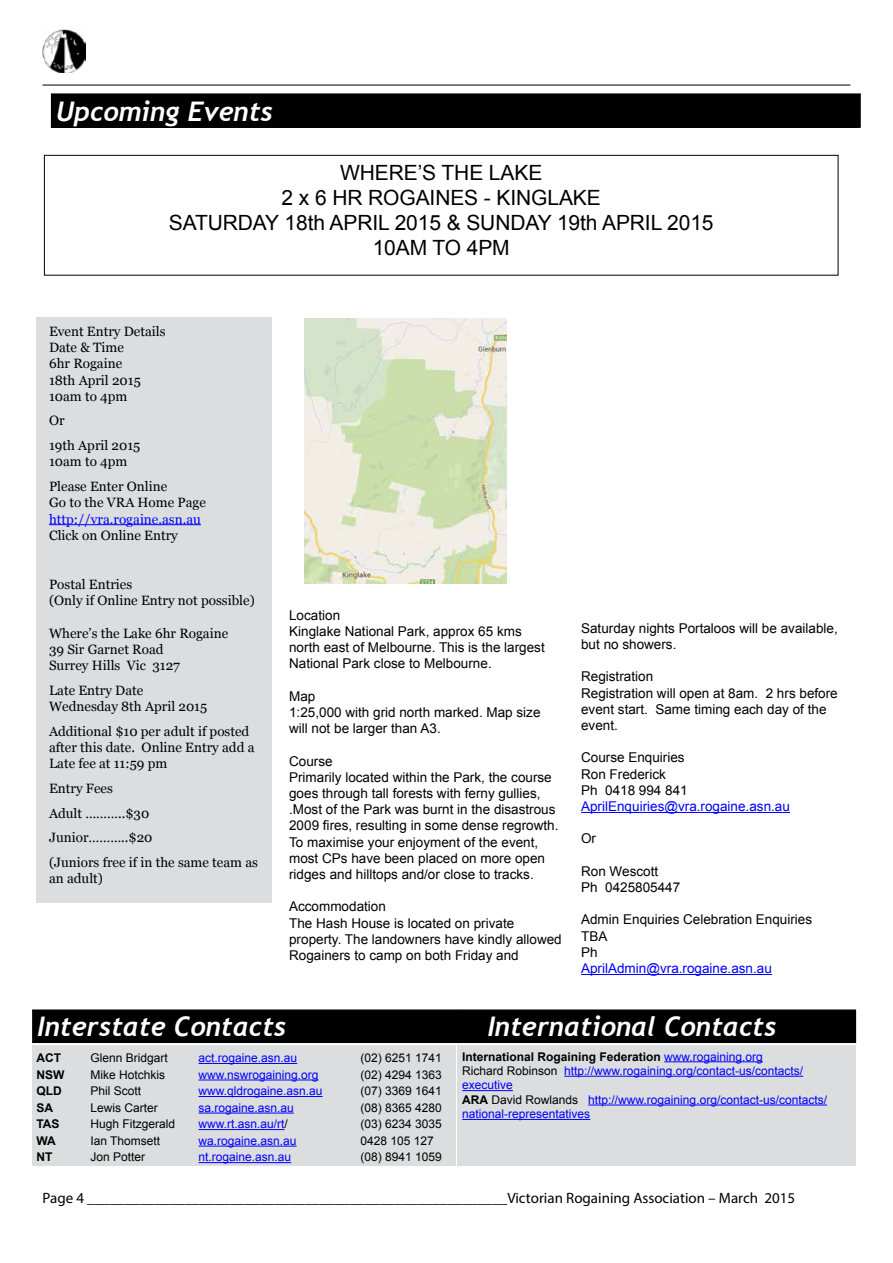
<style>
.page{position:relative;width:893px;height:1263px;background:#fff}
.page>*{position:absolute;margin:0;border:0;box-sizing:border-box;transform-origin:0 0}
.t1{font:italic 700 27px "Trebuchet";color:#fff}
.t2{font:21px/25.2px "Arial";letter-spacing:-.005em;color:#000;text-align:center}
.t3{font:15px "Myriad Pro";color:#000}
.t4{font:13.5px/16.2px "Arial";color:#000}
.t5{font:13.5px/16.2px "Georgia";color:#000}
.t6{font:13.5px "Arial";color:#00f}
.t7{font:13.5px "Georgia";color:#00f}
.t8{font:12px/14.4px "Arial";color:#00f}
.t9{font:12px "Arial";color:#000}
.t10{font:700 12px "Arial";color:#000}
.s1{color:#000}
.s2{font-weight:700;color:#000}
</style>
<div class="page">
<hr style="left:43px;top:85px;width:807px;height:1px;background:#000">
<img style="left:43px;top:30px;width:42px;height:42px">
<div style="left:51px;top:94px;width:809px;height:33px;background:#000"></div>
<div style="left:51px;top:94px;width:810px;height:34px;border:1px solid #000"></div>
<div style="left:32px;top:1045px;width:424px;height:120px;background:#dcddde"></div>
<hr style="left:198px;top:1063px;width:99px;height:1px;background:#00f">
<hr style="left:198px;top:1079px;width:121px;height:1px;background:#00f">
<hr style="left:198px;top:1096px;width:125px;height:1px;background:#00f">
<hr style="left:198px;top:1112px;width:96px;height:1px;background:#00f">
<hr style="left:198px;top:1129px;width:87px;height:1px;background:#00f">
<hr style="left:198px;top:1146px;width:99px;height:1px;background:#00f">
<hr style="left:198px;top:1162px;width:93px;height:1px;background:#00f">
<div style="left:33px;top:1010px;width:425px;height:32px;background:#000"></div>
<div style="left:32px;top:1009px;width:426px;height:34px;border:1px solid #000"></div>
<div style="left:458px;top:1045px;width:398px;height:120px;background:#dcddde"></div>
<hr style="left:664px;top:1061px;width:99px;height:1px;background:#00f">
<hr style="left:564px;top:1076px;width:239px;height:1px;background:#00f">
<hr style="left:462px;top:1090px;width:51px;height:1px;background:#00f">
<hr style="left:588px;top:1104px;width:239px;height:1px;background:#00f">
<hr style="left:462px;top:1119px;width:128px;height:1px;background:#00f">
<div style="left:458px;top:1010px;width:398px;height:32px;background:#000"></div>
<div style="left:458px;top:1009px;width:398px;height:34px;border:1px solid #000"></div>
<div style="left:44px;top:155px;width:794px;height:121px;border:1px solid #000"></div>
<div style="left:36px;top:317px;width:235px;height:586px;background:#dcddde"></div>
<hr style="left:49px;top:524px;width:152px;height:1px;background:#00f">
<hr style="left:581px;top:812px;width:209px;height:1px;background:#00f">
<hr style="left:581px;top:974px;width:191px;height:1px;background:#00f">
<img style="left:305px;top:319px;width:202px;height:265px">
<h1 class="t1" style="left:56px;top:94px;width:218px">Upcoming Events</h1>
<h2 class="t2" style="left:169px;top:160px;width:546px">WHERE’S THE LAKE<br>2 x 6 HR ROGAINES - KINGLAKE<br>SATURDAY 18th APRIL 2015 &amp; SUNDAY 19th APRIL 2015<br>10AM TO 4PM</h2>
<p class="t5" style="left:49px;top:323px;width:118px">Event Entry Details<br>Date &amp; Time<br>6hr Rogaine<br>18th April 2015<br>10am to 4pm</p>
<p class="t5" style="left:49px;top:409px;width:93px;line-height:24.8px">Or<br>19th April 2015</p>
<p class="t5" style="left:49px;top:450px;width:120px;line-height:24.8px">10am to 4pm<br>Please Enter Online</p>
<p class="t5" style="left:49px;top:495px;width:158px">Go to the VRA Home Page</p>
<p class="t7" style="left:49px;top:511px;width:153px">http://vra.rogaine.asn.au</p>
<p class="t5" style="left:49px;top:527px;width:130px">Click on Online Entry</p>
<p class="t5" style="left:49px;top:577px;width:207px">Postal Entries<br>(Only if Online Entry not possible)</p>
<p class="t5" style="left:49px;top:625px;width:181px">Where’s the Lake 6hr Rogaine<br>39 Sir Garnet Road<br>Surrey Hills Vic 3127</p>
<p class="t5" style="left:49px;top:682px;width:160px">Late Entry Date<br>Wednesday 8th April 2015</p>
<p class="t5" style="left:49px;top:723px;width:207px">Additional $10 per adult if posted after this date. Online Entry add a<br>Late fee at 11:59 pm</p>
<p class="t5" style="left:49px;top:776px;width:211px;line-height:24.8px">Entry Fees<br>Adult ………..$30<br>Junior………..$20<br>(Juniors free if in the same team as</p>
<p class="t5" style="left:49px;top:871px;width:55px">an adult)</p>
<p class="t4" style="left:289px;top:607px;width:257px">Location<br>Kinglake National Park, approx 65 kms north east of Melbourne. This is the largest<br>National Park close to Melbourne.</p>
<p class="t4" style="left:289px;top:688px;width:253px">Map<br>1:25,000 with grid north marked. Map size will not be larger than A3.</p>
<p class="t4" style="left:289px;top:753px;width:271px">Course<br>Primarily located within the Park, the course goes through tall forests with ferny gullies, .Most of the Park was burnt in the disastrous 2009 fires, resulting in some dense regrowth.<br>To maximise your enjoyment of the event, most CPs have been placed on more open ridges and hilltops and/or close to tracks.</p>
<p class="t4" style="left:289px;top:899px;width:274px">Accommodation<br>The Hash House is located on private property. The landowners have kindly allowed Rogainers to camp on both Friday and</p>
<p class="t4" style="left:581px;top:620px;width:258px">Saturday nights Portaloos will be available, but no showers.</p>
<p class="t4" style="left:581px;top:669px;width:258px">Registration<br>Registration will open at 8am. 2 hrs before event start. Same timing each day of the event.</p>
<p class="t4" style="left:581px;top:750px;width:108px">Course Enquiries<br>Ron Frederick<br>Ph 0418 994 841</p>
<p class="t6" style="left:581px;top:797px;width:210px">AprilEnquiries@vra.rogaine.asn.au</p>
<p class="t4" style="left:581px;top:831px;width:16px">Or</p>
<p class="t4" style="left:581px;top:863px;width:101px">Ron Wescott<br>Ph 0425805447</p>
<p class="t4" style="left:581px;top:912px;width:233px">Admin Enquiries Celebration Enquiries<br>TBA<br>Ph</p>
<p class="t6" style="left:581px;top:959px;width:192px">AprilAdmin@vra.rogaine.asn.au</p>
<h1 class="t1" style="left:37px;top:1010px;width:251px">Interstate Contacts</h1>
<p class="t10" style="left:36px;top:1050px;width:26px">ACT</p>
<p class="t9" style="left:90px;top:1050px;width:79px">Glenn Bridgart</p>
<p class="t8" style="left:198px;top:1051px;width:100px">act.rogaine.asn.au</p>
<p class="t9" style="left:360px;top:1050px;width:83px">(02) 6251 1741</p>
<p class="t10" style="left:36px;top:1066px;width:29px">NSW</p>
<p class="t9" style="left:90px;top:1067px;width:76px">Mike Hotchkis</p>
<p class="t8" style="left:198px;top:1067px;width:122px">www.nswrogaining.org</p>
<p class="t9" style="left:360px;top:1067px;width:83px">(02) 4294 1363</p>
<p class="t10" style="left:36px;top:1083px;width:27px">QLD</p>
<p class="t9" style="left:90px;top:1083px;width:52px">Phil Scott</p>
<p class="t8" style="left:198px;top:1084px;width:126px">www.qldrogaine.asn.au</p>
<p class="t9" style="left:360px;top:1083px;width:83px">(07) 3369 1641</p>
<p class="t10" style="left:36px;top:1099px;width:18px">SA</p>
<p class="t9" style="left:90px;top:1100px;width:69px">Lewis Carter</p>
<p class="t8" style="left:198px;top:1100px;width:97px">sa.rogaine.asn.au</p>
<p class="t9" style="left:360px;top:1100px;width:83px">(08) 8365 4280</p>
<p class="t10" style="left:36px;top:1116px;width:25px">TAS</p>
<p class="t9" style="left:90px;top:1116px;width:86px">Hugh Fitzgerald</p>
<p class="t8" style="left:198px;top:1117px;width:91px">www.rt.asn.au/rt<span class="s1">/</span></p>
<p class="t9" style="left:360px;top:1116px;width:83px">(03) 6234 3035</p>
<p class="t10" style="left:36px;top:1132px;width:21px">WA</p>
<p class="t9" style="left:90px;top:1133px;width:71px">Ian Thomsett</p>
<p class="t8" style="left:198px;top:1133px;width:100px">wa.rogaine.asn.au</p>
<p class="t9" style="left:360px;top:1133px;width:75px">0428 105 127</p>
<p class="t10" style="left:36px;top:1149px;width:17px">NT</p>
<p class="t9" style="left:90px;top:1149px;width:56px">Jon Potter</p>
<p class="t8" style="left:198px;top:1150px;width:94px">nt.rogaine.asn.au</p>
<p class="t9" style="left:360px;top:1149px;width:83px">(08) 8941 1059</p>
<h1 class="t1" style="left:487px;top:1010px;width:291px">International Contacts</h1>
<p class="t8" style="left:462px;top:1049px;width:366px"><span class="s2">International Rogaining Federation</span> www.rogaining.org<br><span class="s1">Richard Robinson</span> http://www.rogaining.org/contact-us/contacts/ executive<br><span class="s2">ARA</span> <span class="s1">David Rowlands</span> http://www.rogaining.org/contact-us/contacts/ national-representatives</p>
<p class="t3" style="left:43px;top:1188px;width:754px">Page 4 ________________________________________________________Victorian Rogaining Association – March 2015</p>
</div>
